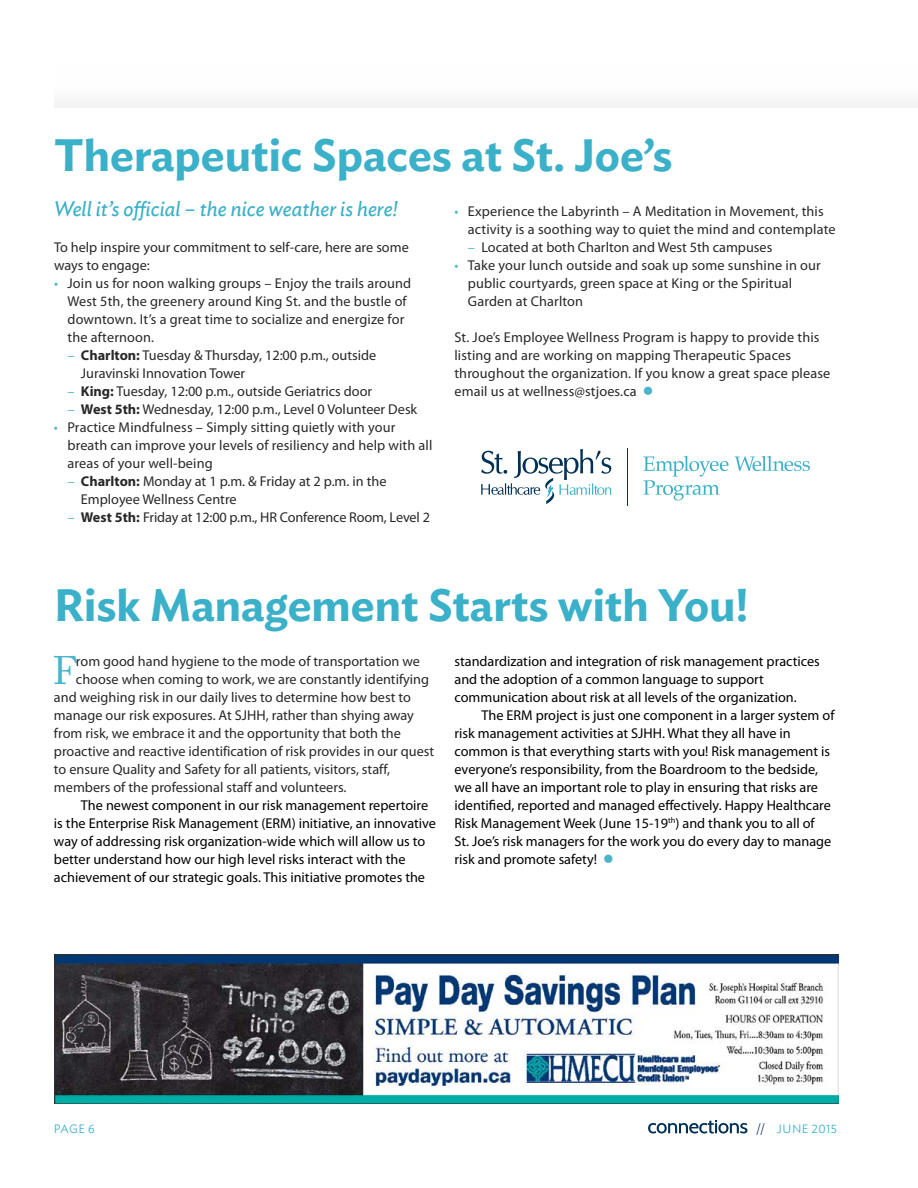
<style>
.page{position:relative;width:918px;height:1188px;background:#fff}
.page>*{position:absolute;margin:0;border:0;box-sizing:border-box;transform-origin:0 0}
.t1{font:600 45px "Ideal Sans";color:#3bb0c9}
.t2{font:39.6px "Adobe Caslon Pro";color:#4ab4cb}
.t3{font:italic 21px "Ideal Sans";color:#3bb0c9}
.t4{font:14.25px/18px "Myriad Pro";color:#292829}
.t5{font:14.25px/18px "Myriad Pro";color:#000}
.t6{font:300 12px "Ideal Sans";letter-spacing:.035em;color:#3bb0c9}
.s1{color:#4ab4cb}
.s2{font-weight:700}
.s3{color:#003055}
</style>
<div class="page">
<svg style="left:648px;top:1120px;width:99px;height:13px"></svg>
<img style="left:54px;top:954px;width:784px;height:149px">
<svg style="left:481px;top:449px;width:130px;height:55px"></svg>
<hr style="left:627px;top:448px;width:1px;height:57px;background:#002f56">
<svg style="left:735px;top:456px;width:75px;height:15px"></svg>
<svg style="left:643px;top:456px;width:86px;height:44px"></svg>
<h1 class="t1" style="left:54px;top:120px;width:620px">Therapeutic Spaces at St. Joe’s</h1>
<h3 class="t3" style="left:54px;top:193px;width:345px">Well it’s official – the nice weather is here!</h3>
<p class="t4" style="left:54px;top:238px;width:356px">To help inspire your commitment to self-care, here are some ways to engage:</p>
<p class="t4" style="left:67px;top:274px;width:345px;text-indent:-13px"><span class="s1">•</span> Join us for noon walking groups – Enjoy the trails around West 5th, the greenery around King St. and the bustle of downtown. It’s a great time to socialize and energize for the afternoon.</p>
<p class="t4" style="left:81px;top:346px;width:297px;text-indent:-13px"><span class="s1">–</span> <span class="s2">Charlton:</span> Tuesday &amp; Thursday, 12:00 p.m., outside<br>Juravinski Innovation Tower</p>
<p class="t4" style="left:67px;top:382px;width:306px"><span class="s1">–</span> <span class="s2">King:</span> Tuesday, 12:00 p.m., outside Geriatrics door</p>
<p class="t4" style="left:67px;top:400px;width:351px"><span class="s1">–</span> <span class="s2">West 5th:</span> Wednesday, 12:00 p.m., Level 0 Volunteer Desk</p>
<p class="t4" style="left:67px;top:418px;width:367px;text-indent:-13px"><span class="s1">•</span> Practice Mindfulness – Simply sitting quietly with your breath can improve your levels of resiliency and help with all areas of your well-being</p>
<p class="t4" style="left:81px;top:472px;width:307px;text-indent:-13px"><span class="s1">–</span> <span class="s2">Charlton:</span> Monday at 1 p.m. &amp; Friday at 2 p.m. in the<br>Employee Wellness Centre</p>
<p class="t4" style="left:67px;top:508px;width:364px"><span class="s1">–</span> <span class="s2">West 5th:</span> Friday at 12:00 p.m., HR Conference Room, Level 2</p>
<p class="t4" style="left:468px;top:202px;width:369px;text-indent:-13px"><span class="s1">•</span> Experience the Labyrinth – A Meditation in Movement, this activity is a soothing way to quiet the mind and contemplate</p>
<p class="t4" style="left:468px;top:238px;width:306px"><span class="s1">–</span> Located at both Charlton and West 5th campuses</p>
<p class="t4" style="left:468px;top:256px;width:354px;text-indent:-13px"><span class="s1">•</span> Take your lunch outside and soak up some sunshine in our public courtyards, green space at King or the Spiritual<br>Garden at Charlton</p>
<p class="t4" style="left:454px;top:328px;width:377px">St. Joe’s Employee Wellness Program is happy to provide this listing and are working on mapping Therapeutic Spaces throughout the organization. If you know a great space please email us at wellness@stjoes.ca <span class="s1">●</span></p>
<h1 class="t1" style="left:54px;top:570px;width:696px">Risk Management Starts with You!</h1>
<h2 class="t2" style="left:53px;top:647px;width:25px">F</h2>
<p class="t4" style="left:76px;top:652px;width:346px">rom good hand hygiene to the mode of transportation we</p>
<p class="t4" style="left:76px;top:670px;width:355px">choose when coming to work, we are constantly identifying</p>
<p class="t4" style="left:54px;top:688px;width:358px">and weighing risk in our daily lives to determine how best to</p>
<p class="t4" style="left:54px;top:706px;width:362px">manage our risk exposures. At SJHH, rather than shying away</p>
<p class="t4" style="left:54px;top:724px;width:348px">from risk, we embrace it and the opportunity that both the</p>
<p class="t4" style="left:54px;top:742px;width:382px">proactive and reactive identification of risk provides in our quest</p>
<p class="t4" style="left:54px;top:760px;width:338px">to ensure Quality and Safety for all patients, visitors, staff,</p>
<p class="t4" style="left:54px;top:778px;width:294px">members of the professional staff and volunteers.</p>
<p class="t5" style="left:54px;top:796px;width:384px;text-indent:27px">The newest component in our risk management repertoire is the Enterprise Risk Management (ERM) initiative, an innovative way of addressing risk organization-wide which will allow us to better understand how our high level risks interact with the achievement of our strategic goals. This initiative promotes the</p>
<p class="t5" style="left:454px;top:652px;width:367px">standardization and integration of risk management practices and the adoption of a common language to support communication about risk at all levels of the organization.</p>
<p class="t5" style="left:454px;top:706px;width:382px;text-indent:27px">The ERM project is just one component in a larger system of risk management activities at SJHH. What they all have in common is that everything starts with you! Risk management is everyone’s responsibility, from the Boardroom to the bedside, we all have an important role to play in ensuring that risks are identified, reported and managed effectively. Happy Healthcare Risk Management Week (June 15-19<sup>th</sup>) and thank you to all of<br>St. Joe’s risk managers for the work you do every day to manage risk and promote safety! <span class="s1">●</span></p>
<p class="t6" style="left:54px;top:1120px;width:42px">PAGE 6</p>
<p class="t6" style="left:757px;top:1120px;width:82px"><span class="s3">//</span> JUNE 2015</p>
</div>
